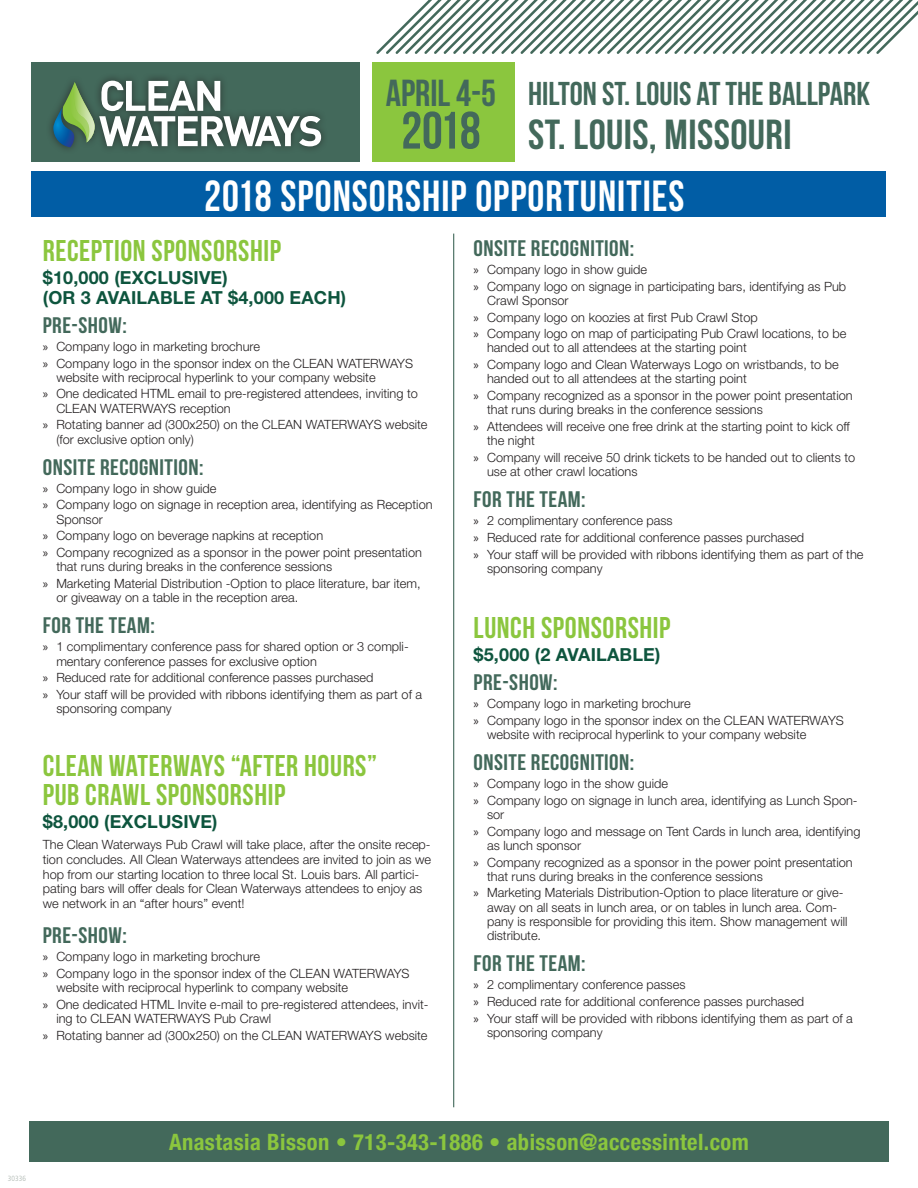
<style>
.page{position:relative;width:918px;height:1188px;background:#fff}
.page>*{position:absolute;margin:0;border:0;box-sizing:border-box;transform-origin:0 0}
.t1{font:52.5px "Bebas Neue";color:#43695b}
.t2{font:43.5px "Bebas Neue";letter-spacing:.025em;color:#fff}
.t3{font:42px "Bebas Neue";letter-spacing:.01em;color:#43695b}
.t4{font:37.65px "Bebas Neue";color:#43695b}
.t5{font:33px "Bebas Neue";color:#43695b}
.t6{font:30px/28.5px "Bebas Neue";letter-spacing:.02em;color:#8bc63e}
.t7{font:22.5px "Bebas Neue";letter-spacing:.02em;color:#43695b;scale:1.06 1}
.t8{font:700 condensed 22.5px "Helvetica Neue";letter-spacing:.02em;color:#8bc63e}
.t9{font:700 18px/19.8px "Helvetica Neue LT Pro";letter-spacing:.01em;color:#0e553e}
.t10{font:300 12.75px/16.6px "Helvetica Neue LT Pro";color:#231f20}
.t11{font:300 12.75px/14.7px "Helvetica Neue LT Std";color:#231f20}
.t12{font:300 condensed 7.5px "Frutiger";color:#aab4ae}
.s1{font-family:"Myriad Pro";font-weight:400}
</style>
<div class="page">
<div style="left:29px;top:1121px;width:860px;height:41px;background:#43695b"></div>
<div style="left:31px;top:172px;width:855px;height:45px;background:#015da5"></div>
<div style="left:373px;top:63px;width:142px;height:99px;background:#8bc63e"></div>
<svg style="left:376px;top:0;width:542px;height:54px"></svg>
<div style="left:31px;top:63px;width:329px;height:99px;background:#43695b"></div>
<svg style="left:53px;top:81px;width:268px;height:66px"></svg>
<img style="left:69px;top:82px;width:3px;height:61px">
<img style="left:72px;top:82px;width:23px;height:61px">
<hr style="left:453px;top:234px;width:1px;height:873px;background:#43695b">
<h3 class="t4" style="left:386px;top:72px;width:112px">APRIL 4-5</h3>
<h1 class="t1" style="left:401px;top:102px;width:81px">2018</h1>
<h3 class="t5" style="left:528px;top:76px;width:344px">HILTON ST. LOUIS AT THE BALLPARK</h3>
<h3 class="t3" style="left:528px;top:111px;width:265px">ST. LOUIS, MISSOURI</h3>
<h2 class="t2" style="left:204px;top:172px;width:482px">2018 SPONSORSHIP OPPORTUNITIES</h2>
<h3 class="t6" style="left:43px;top:236px;width:240px">RECEPTION SPONSORSHIP</h3>
<h3 class="t9" style="left:43px;top:268px;width:305px">$10,000 (EXCLUSIVE)<br>(OR 3 AVAILABLE AT $4,000 EACH)</h3>
<h3 class="t7" style="left:43px;top:313px;width:81px">PRE-SHOW:</h3>
<p class="t10" style="left:43px;top:338px;width:372px"><span class="s1">»</span> Company logo in marketing brochure<br><span class="s1">»</span> Company logo in the sponsor index on the CLEAN WATERWAYS</p>
<p class="t10" style="left:43px;top:369px;width:377px;text-indent:14px">website with reciprocal hyperlink to your company website<br><span class="s1">»</span> One dedicated HTML email to pre-registered attendees, inviting to</p>
<p class="t10" style="left:43px;top:400px;width:386px;text-indent:14px">CLEAN WATERWAYS reception<br><span class="s1">»</span> Rotating banner ad (300x250) on the CLEAN WATERWAYS website</p>
<p class="t10" style="left:56px;top:431px;width:139px">(for exclusive option only)</p>
<h3 class="t7" style="left:43px;top:454px;width:153px">ONSITE RECOGNITION:</h3>
<p class="t10" style="left:43px;top:480px;width:391px"><span class="s1">»</span> Company logo in show guide<br><span class="s1">»</span> Company logo on signage in reception area, identifying as Reception</p>
<p class="t10" style="left:43px;top:511px;width:381px;text-indent:14px">Sponsor<br><span class="s1">»</span> Company logo on beverage napkins at reception<br><span class="s1">»</span> Company recognized as a sponsor in the power point presentation</p>
<p class="t10" style="left:43px;top:558px;width:379px;text-indent:14px">that runs during breaks in the conference sessions<br><span class="s1">»</span> Marketing Material Distribution -Option to place literature, bar item,</p>
<p class="t10" style="left:56px;top:589px;width:243px">or giveaway on a table in the reception area.</p>
<h3 class="t7" style="left:43px;top:613px;width:107px">FOR THE TEAM:</h3>
<p class="t10" style="left:56px;top:639px;width:354px;line-height:14.2px;text-indent:-14px"><span class="s1">»</span> 1 complimentary conference pass for shared option or 3 compli&shy;mentary conference passes for exclusive option</p>
<p class="t10" style="left:43px;top:669px;width:381px"><span class="s1">»</span> Reduced rate for additional conference passes purchased<br><span class="s1">»</span> Your staff will be provided with ribbons identifying them as part of a</p>
<p class="t10" style="left:56px;top:700px;width:117px">sponsoring company</p>
<h3 class="t6" style="left:43px;top:751px;width:336px">CLEAN WATERWAYS “AFTER HOURS”<br>PUB CRAWL SPONSORSHIP</h3>
<h3 class="t9" style="left:43px;top:811px;width:176px">$8,000 (EXCLUSIVE)</h3>
<p class="t11" style="left:43px;top:837px;width:390px">The Clean Waterways Pub Crawl will take place, after the onsite recep&shy;tion concludes. All Clean Waterways attendees are invited to join as we hop from our starting location to three local St. Louis bars. All partici&shy;pating bars will offer deals for Clean Waterways attendees to enjoy as we network in an “after hours” event!</p>
<h3 class="t7" style="left:43px;top:923px;width:81px">PRE-SHOW:</h3>
<p class="t10" style="left:43px;top:948px;width:368px"><span class="s1">»</span> Company logo in marketing brochure<br><span class="s1">»</span> Company logo in the sponsor index of the CLEAN WATERWAYS</p>
<p class="t10" style="left:43px;top:979px;width:387px;text-indent:14px">website with reciprocal hyperlink to company website<br><span class="s1">»</span> One dedicated HTML Invite e-mail to pre-registered attendees, invit-</p>
<p class="t10" style="left:43px;top:1010px;width:386px;text-indent:14px">ing to CLEAN WATERWAYS Pub Crawl<br><span class="s1">»</span> Rotating banner ad (300x250) on the CLEAN WATERWAYS website</p>
<h3 class="t7" style="left:474px;top:236px;width:153px">ONSITE RECOGNITION:</h3>
<p class="t10" style="left:474px;top:261px;width:374px"><span class="s1">»</span> Company logo in show guide<br><span class="s1">»</span> Company logo on signage in participating bars, identifying as Pub</p>
<p class="t10" style="left:474px;top:292px;width:374px;text-indent:14px">Crawl Sponsor<br><span class="s1">»</span> Company logo on koozies at first Pub Crawl Stop<br><span class="s1">»</span> Company logo on map of participating Pub Crawl locations, to be</p>
<p class="t10" style="left:474px;top:339px;width:367px;text-indent:14px">handed out to all attendees at the starting point<br><span class="s1">»</span> Company logo and Clean Waterways Logo on wristbands, to be</p>
<p class="t10" style="left:474px;top:370px;width:381px;text-indent:14px">handed out to all attendees at the starting point<br><span class="s1">»</span> Company recognized as a sponsor in the power point presentation</p>
<p class="t10" style="left:474px;top:401px;width:378px;text-indent:14px">that runs during breaks in the conference sessions<br><span class="s1">»</span> Attendees will receive one free drink at the starting point to kick off</p>
<p class="t10" style="left:474px;top:432px;width:383px;text-indent:14px">the night<br><span class="s1">»</span> Company will receive 50 drink tickets to be handed out to clients to</p>
<p class="t10" style="left:487px;top:463px;width:152px">use at other crawl locations</p>
<h3 class="t7" style="left:474px;top:487px;width:107px">FOR THE TEAM:</h3>
<p class="t10" style="left:474px;top:512px;width:391px"><span class="s1">»</span> 2 complimentary conference pass<br><span class="s1">»</span> Reduced rate for additional conference passes purchased<br><span class="s1">»</span> Your staff will be provided with ribbons identifying them as part of the</p>
<p class="t10" style="left:487px;top:560px;width:117px">sponsoring company</p>
<h3 class="t6" style="left:474px;top:613px;width:198px">LUNCH SPONSORSHIP</h3>
<h3 class="t9" style="left:474px;top:644px;width:188px">$5,000 (2 AVAILABLE)</h3>
<h3 class="t7" style="left:474px;top:670px;width:81px">PRE-SHOW:</h3>
<p class="t10" style="left:474px;top:695px;width:372px"><span class="s1">»</span> Company logo in marketing brochure<br><span class="s1">»</span> Company logo in the sponsor index on the CLEAN WATERWAYS</p>
<p class="t10" style="left:487px;top:726px;width:321px">website with reciprocal hyperlink to your company website</p>
<h3 class="t7" style="left:474px;top:750px;width:153px">ONSITE RECOGNITION:</h3>
<p class="t10" style="left:474px;top:775px;width:386px"><span class="s1">»</span> Company logo in the show guide<br><span class="s1">»</span> Company logo on signage in lunch area, identifying as Lunch Spon-</p>
<p class="t10" style="left:474px;top:806px;width:388px;text-indent:14px">sor<br><span class="s1">»</span> Company logo and message on Tent Cards in lunch area, identifying</p>
<p class="t10" style="left:474px;top:837px;width:381px;text-indent:14px">as lunch sponsor<br><span class="s1">»</span> Company recognized as a sponsor in the power point presentation</p>
<p class="t10" style="left:474px;top:868px;width:371px;text-indent:14px">that runs during breaks in the conference sessions<br><span class="s1">»</span> Marketing Materials Distribution-Option to place literature or give-</p>
<p class="t10" style="left:487px;top:900px;width:362px;line-height:14.2px">away on all seats in lunch area, or on tables in lunch area. Com&shy;pany is responsible for providing this item. Show management will distribute.</p>
<h3 class="t7" style="left:474px;top:951px;width:107px">FOR THE TEAM:</h3>
<p class="t10" style="left:474px;top:976px;width:381px"><span class="s1">»</span> 2 complimentary conference passes<br><span class="s1">»</span> Reduced rate for additional conference passes purchased<br><span class="s1">»</span> Your staff will be provided with ribbons identifying them as part of a</p>
<p class="t10" style="left:487px;top:1024px;width:117px">sponsoring company</p>
<p class="t12" style="left:8px;top:1175px;width:19px">30336</p>
<h3 class="t8" style="left:169px;top:1123px;width:581px">Anastasia Bisson • 713-343-1886 • abisson@accessintel.com</h3>
</div>
